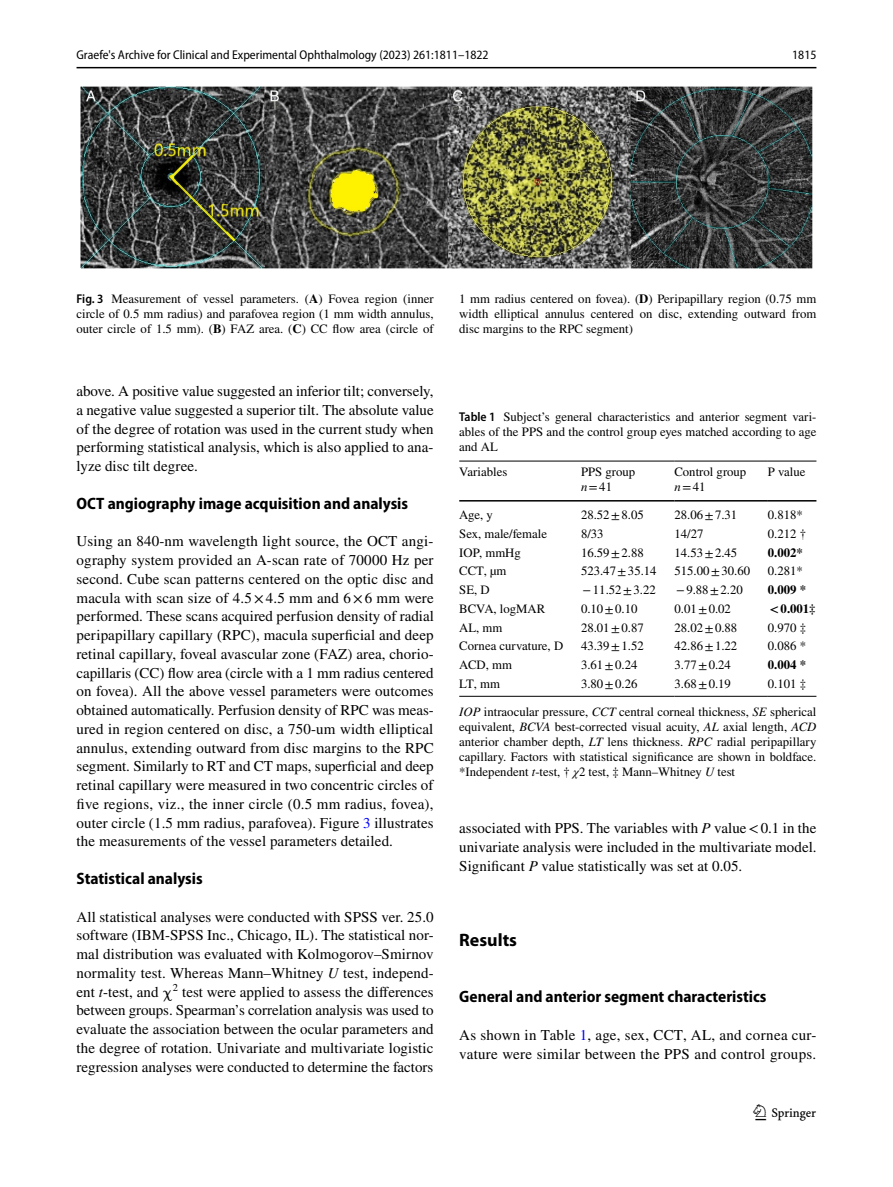
<style>
.page{position:relative;width:893px;height:1187px;background:#fff}
.page>*{position:absolute;margin:0;border:0;box-sizing:border-box;transform-origin:0 0}
.t1{font:22.5px "Springnew Regular 3";color:#000}
.t2{font:700 18px "Myriad Pro";color:#000}
.t3{font:700 semi-condensed 16.5px "Myriad Pro";color:#000}
.t4{font:15px/18.8px "STIX";letter-spacing:.005em;color:#000;text-align:justify}
.t5{font:12.75px/15px "STIX";color:#000;text-align:justify}
.t6{font:semi-condensed 12.75px "Myriad Pro";color:#000}
.t7{font:700 12.75px "STIX";color:#000}
.s1{font-family:"Myriad Pro";font-weight:600;font-stretch:semi-condensed}
.s2{font-weight:700}
.s3{color:#00f}
.s4{font-style:italic}
.s5{font-family:"Code 2000"}
</style>
<div class="page">
<hr style="left:77px;top:67px;width:739px;height:1px;background:#000">
<img style="left:81px;top:87px;width:731px;height:181px">
<hr style="left:459px;top:460px;width:122px;height:1px;background:#000">
<hr style="left:459px;top:500px;width:122px;height:1px;background:#000">
<hr style="left:581px;top:460px;width:93px;height:1px;background:#000">
<hr style="left:581px;top:500px;width:93px;height:1px;background:#000">
<hr style="left:674px;top:460px;width:94px;height:1px;background:#000">
<hr style="left:674px;top:500px;width:94px;height:1px;background:#000">
<hr style="left:768px;top:460px;width:48px;height:1px;background:#000">
<hr style="left:768px;top:500px;width:48px;height:1px;background:#000">
<hr style="left:459px;top:695px;width:122px;height:1px;background:#000">
<hr style="left:581px;top:695px;width:93px;height:1px;background:#000">
<hr style="left:674px;top:695px;width:94px;height:1px;background:#000">
<hr style="left:768px;top:695px;width:48px;height:1px;background:#000">
<p class="t6" style="left:77px;top:48px;width:414px">Graefe's Archive for Clinical and Experimental Ophthalmology (2023) 261:1811–1822</p>
<p class="t6" style="left:792px;top:48px;width:26px">1815</p>
<p class="t5" style="left:77px;top:292px;width:359px"><span class="s1">Fig. 3</span> Measurement of vessel parameters. (<span class="s2">A</span>) Fovea region (inner circle of 0.5 mm radius) and parafovea region (1 mm width annulus, outer circle of 1.5 mm). (<span class="s2">B</span>) FAZ area. (<span class="s2">C</span>) CC flow area (circle of</p>
<p class="t5" style="left:459px;top:292px;width:359px">1 mm radius centered on fovea). (<span class="s2">D</span>) Peripapillary region (0.75 mm width elliptical annulus centered on disc, extending outward from disc margins to the RPC segment)</p>
<p class="t4" style="left:77px;top:383px;width:359px">above. A positive value suggested an inferior tilt; conversely, a negative value suggested a superior tilt. The absolute value of the degree of rotation was used in the current study when performing statistical analysis, which is also applied to ana&shy;lyze disc tilt degree.</p>
<p class="t3" style="left:77px;top:494px;width:333px">OCT angiography image acquisition and analysis</p>
<p class="t4" style="left:77px;top:533px;width:359px">Using an 840-nm wavelength light source, the OCT angi&shy;ography system provided an A-scan rate of 70000 Hz per second. Cube scan patterns centered on the optic disc and macula with scan size of 4.5×4.5 mm and 6×6 mm were performed. These scans acquired perfusion density of radial peripapillary capillary (RPC), macula superficial and deep retinal capillary, foveal avascular zone (FAZ) area, chorio&shy;capillaris (CC) flow area (circle with a 1 mm radius centered on fovea). All the above vessel parameters were outcomes obtained automatically. Perfusion density of RPC was meas&shy;ured in region centered on disc, a 750-um width elliptical annulus, extending outward from disc margins to the RPC segment. Similarly to RT and CT maps, superficial and deep retinal capillary were measured in two concentric circles of five regions, viz., the inner circle (0.5 mm radius, fovea), outer circle (1.5 mm radius, parafovea). Figure <span class="s3">3</span> illustrates the measurements of the vessel parameters detailed.</p>
<p class="t3" style="left:77px;top:869px;width:128px">Statistical analysis</p>
<p class="t4" style="left:77px;top:908px;width:359px">All statistical analyses were conducted with SPSS ver. 25.0 software (IBM-SPSS Inc., Chicago, IL). The statistical nor&shy;mal distribution was evaluated with Kolmogorov–Smirnov normality test. Whereas Mann–Whitney <span class="s4">U</span> test, independ&shy;ent <span class="s4">t</span>-test, and <span class="s5">χ</span><sup>2</sup> test were applied to assess the differences between groups. Spearman’s correlation analysis was used to evaluate the association between the ocular parameters and the degree of rotation. Univariate and multivariate logistic regression analyses were conducted to determine the factors</p>
<p class="t5" style="left:459px;top:409px;width:359px"><span class="s1">Table 1</span> Subject’s general characteristics and anterior segment vari&shy;ables of the PPS and the control group eyes matched according to age and AL</p>
<p class="t5" style="left:459px;top:465px;width:50px">Variables</p>
<p class="t5" style="left:581px;top:465px;width:56px">PPS group <span class="s4">n</span>=41</p>
<p class="t5" style="left:674px;top:465px;width:73px">Control group <span class="s4">n</span>=41</p>
<p class="t5" style="left:768px;top:465px;width:39px">P value</p>
<p class="t5" style="left:459px;top:508px;width:35px">Age, y</p>
<p class="t5" style="left:581px;top:508px;width:64px">28.52±8.05</p>
<p class="t5" style="left:674px;top:508px;width:64px">28.06±7.31</p>
<p class="t5" style="left:768px;top:508px;width:37px">0.818*</p>
<p class="t5" style="left:459px;top:527px;width:89px">Sex, male/female</p>
<p class="t5" style="left:581px;top:527px;width:24px">8/33</p>
<p class="t5" style="left:674px;top:527px;width:31px">14/27</p>
<p class="t5" style="left:768px;top:527px;width:40px">0.212 †</p>
<p class="t5" style="left:459px;top:545px;width:63px">IOP, mmHg</p>
<p class="t5" style="left:581px;top:545px;width:64px">16.59±2.88</p>
<p class="t5" style="left:674px;top:545px;width:64px">14.53±2.45</p>
<p class="t7" style="left:768px;top:544px;width:37px">0.002*</p>
<p class="t5" style="left:459px;top:564px;width:49px">CCT, µm</p>
<p class="t5" style="left:581px;top:564px;width:77px">523.47±35.14</p>
<p class="t5" style="left:674px;top:564px;width:77px">515.00±30.60</p>
<p class="t5" style="left:768px;top:564px;width:37px">0.281*</p>
<p class="t5" style="left:459px;top:583px;width:32px">SE, D</p>
<p class="t5" style="left:583px;top:583px;width:75px">−11.52±3.22</p>
<p class="t5" style="left:676px;top:583px;width:68px">−9.88±2.20</p>
<p class="t7" style="left:768px;top:582px;width:40px">0.009 *</p>
<p class="t5" style="left:459px;top:602px;width:88px">BCVA, logMAR</p>
<p class="t5" style="left:581px;top:602px;width:58px">0.10±0.10</p>
<p class="t5" style="left:674px;top:602px;width:58px">0.01±0.02</p>
<p class="t7" style="left:769px;top:601px;width:48px">&lt;0.001‡</p>
<p class="t5" style="left:459px;top:620px;width:45px">AL, mm</p>
<p class="t5" style="left:581px;top:620px;width:64px">28.01±0.87</p>
<p class="t5" style="left:674px;top:620px;width:64px">28.02±0.88</p>
<p class="t5" style="left:768px;top:620px;width:40px">0.970 ‡</p>
<p class="t5" style="left:459px;top:639px;width:105px">Cornea curvature, D</p>
<p class="t5" style="left:581px;top:639px;width:64px">43.39±1.52</p>
<p class="t5" style="left:674px;top:639px;width:64px">42.86±1.22</p>
<p class="t5" style="left:768px;top:639px;width:40px">0.086 *</p>
<p class="t5" style="left:459px;top:658px;width:54px">ACD, mm</p>
<p class="t5" style="left:581px;top:658px;width:58px">3.61±0.24</p>
<p class="t5" style="left:674px;top:658px;width:58px">3.77±0.24</p>
<p class="t7" style="left:768px;top:657px;width:40px">0.004 *</p>
<p class="t5" style="left:459px;top:676px;width:42px">LT, mm</p>
<p class="t5" style="left:581px;top:676px;width:58px">3.80±0.26</p>
<p class="t5" style="left:674px;top:676px;width:58px">3.68±0.19</p>
<p class="t5" style="left:768px;top:676px;width:40px">0.101 ‡</p>
<p class="t5" style="left:459px;top:705px;width:359px"><span class="s4">IOP</span> intraocular pressure, <span class="s4">CCT</span> central corneal thickness, <span class="s4">SE</span> spherical equivalent, <span class="s4">BCVA</span> best-corrected visual acuity, <span class="s4">AL</span> axial length, <span class="s4">ACD </span>anterior chamber depth, <span class="s4">LT</span> lens thickness. <span class="s4">RPC</span> radial peripapillary capillary. Factors with statistical significance are shown in boldface. *Independent <span class="s4">t</span>-test, † <span class="s4">χ</span>2 test, ‡ Mann–Whitney <span class="s4">U</span> test</p>
<p class="t4" style="left:459px;top:820px;width:359px">associated with PPS. The variables with <span class="s4">P</span> value&lt;0.1 in the univariate analysis were included in the multivariate model.<br>Significant <span class="s4">P</span> value statistically was set at 0.05.</p>
<p class="t2" style="left:459px;top:928px;width:59px">Results</p>
<p class="t3" style="left:459px;top:987px;width:309px">General and anterior segment characteristics</p>
<p class="t4" style="left:459px;top:1026px;width:359px">As shown in Table <span class="s3">1</span>, age, sex, CCT, AL, and cornea cur&shy;vature were similar between the PPS and control groups.</p>
<h1 class="t1" style="left:755px;top:1104px;width:62px">1 3</h1>
</div>
